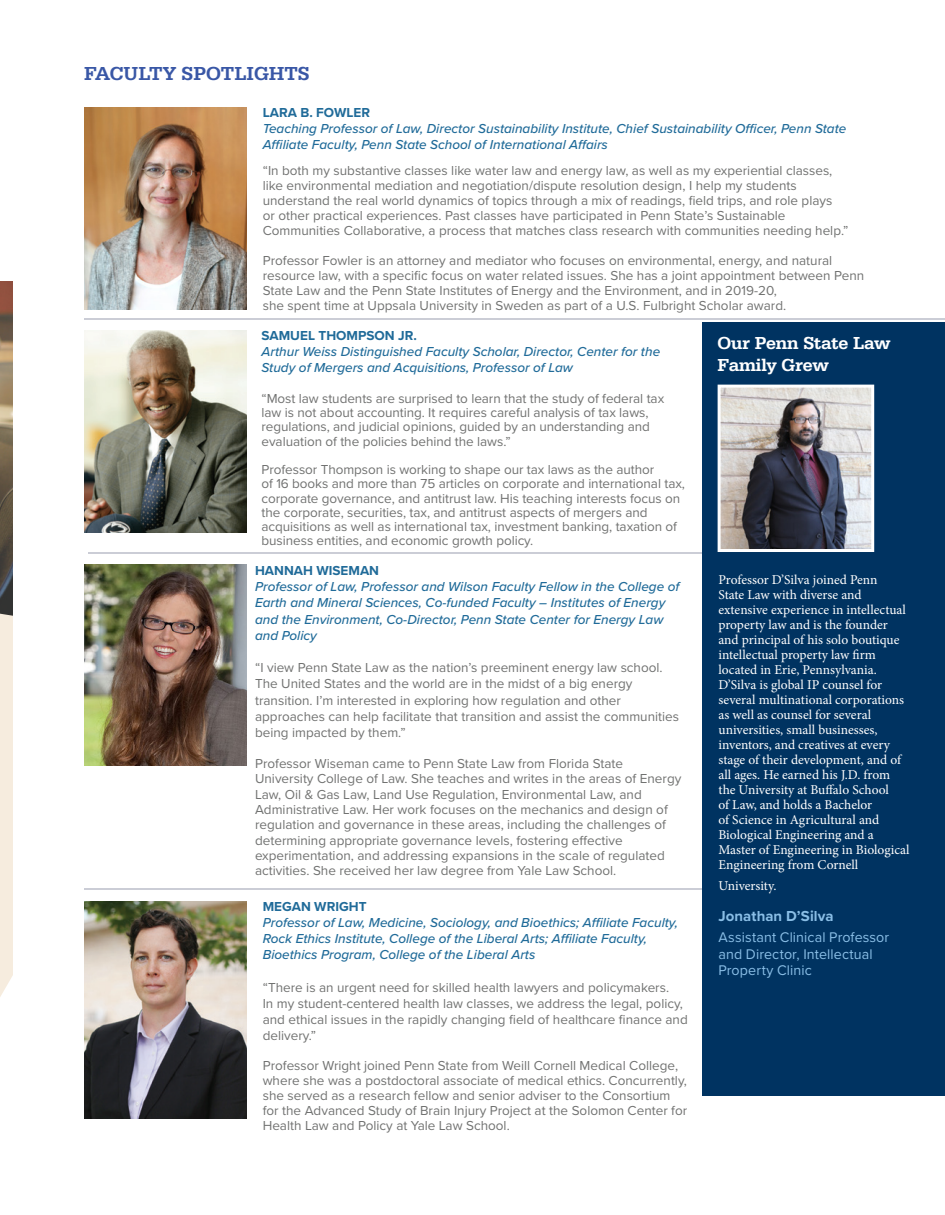
<style>
.page{position:relative;width:945px;height:1215px;background:#fff}
.page>*{position:absolute;margin:0;border:0;box-sizing:border-box;transform-origin:0 0}
.t1{font:500 19.5px "Serifa";color:#3957a6}
.t2{font:500 18px/21.6px "Serifa";letter-spacing:-.005em;color:#fff}
.IBC__Blue_Subhead{font:700 15px "Proxima Nova";letter-spacing:.005em;color:#8abee6}
.IBC__Blue_Subhead-2{font:14.55px/16.5px "Proxima Nova";letter-spacing:.01em;color:#8abee6}
.t3{font:13.5px/15px "Proxima Nova";color:#717271}
.t4{font:italic 500 13.5px/16.2px "Proxima Nova";color:#206b99}
.t5{font:13.5px/15px "Minion Pro";color:#fff}
.t6{font:700 13.5px "Proxima Nova";color:#206b99}
</style>
<div class="page">
<img style="left:0;top:281px;width:13px;height:333px">
<div style="left:0;top:614px;width:13px;height:300px;background:#f6ecde"></div>
<svg style="left:0;top:914px;width:247px;height:205px"></svg>
<div style="left:14px;top:233px;width:114px;height:982px;background:#fff"></div>
<img style="left:84px;top:331px;width:162px;height:201px">
<hr style="left:88px;top:553px;width:857px;height:1px;background:#cbcdd6">
<hr style="left:84px;top:319px;width:861px;height:1px;background:#cbcdd6">
<img style="left:84px;top:901px;width:162px;height:218px">
<hr style="left:84px;top:888px;width:861px;height:1px;background:#cbcdd6">
<div style="left:703px;top:323px;width:242px;height:773px;background:#003361"></div>
<img style="left:722px;top:389px;width:148px;height:159px">
<div style="left:718px;top:385px;width:156px;height:167px;border:3px solid #fff"></div>
<img style="left:85px;top:108px;width:162px;height:202px">
<img style="left:85px;top:564px;width:162px;height:202px">
<p class="t1" style="left:84px;top:62px;width:227px">FACULTY SPOTLIGHTS</p>
<p class="t6" style="left:263px;top:103px;width:109px">LARA B. FOWLER</p>
<p class="t4" style="left:263px;top:120px;width:585px">Teaching Professor of Law, Director Sustainability Institute, Chief Sustainability Officer, Penn State<br>Affiliate Faculty, Penn State School of International Affairs</p>
<p class="t3" style="left:263px;top:162px;width:571px">“In both my substantive classes like water law and energy law, as well as my experiential classes,</p>
<p class="t3" style="left:263px;top:177px;width:536px">like environmental mediation and negotiation/dispute resolution design, I help my students</p>
<p class="t3" style="left:263px;top:192px;width:571px">understand the real world dynamics of topics through a mix of readings, field trips, and role plays</p>
<p class="t3" style="left:263px;top:207px;width:524px">or other practical experiences. Past classes have participated in Penn State’s Sustainable</p>
<p class="t3" style="left:263px;top:222px;width:587px">Communities Collaborative, a process that matches class research with communities needing help.”</p>
<p class="t3" style="left:263px;top:252px;width:571px">Professor Fowler is an attorney and mediator who focuses on environmental, energy, and natural</p>
<p class="t3" style="left:263px;top:267px;width:603px">resource law, with a specific focus on water related issues. She has a joint appointment between Penn<br>State Law and the Penn State Institutes of Energy and the Environment, and in 2019-20,</p>
<p class="t3" style="left:263px;top:297px;width:525px">she spent time at Uppsala University in Sweden as part of a U.S. Fulbright Scholar award.</p>
<p class="t6" style="left:262px;top:325px;width:157px">SAMUEL THOMPSON JR.</p>
<p class="t4" style="left:262px;top:343px;width:400px">Arthur Weiss Distinguished Faculty Scholar, Director, Center for the<br>Study of Mergers and Acquisitions, Professor of Law</p>
<p class="t3" style="left:262px;top:390px;width:404px">“Most law students are surprised to learn that the study of federal tax</p>
<p class="t3" style="left:262px;top:404px;width:388px">law is not about accounting. It requires careful analysis of tax laws,</p>
<p class="t3" style="left:262px;top:419px;width:390px">regulations, and judicial opinions, guided by an understanding and</p>
<p class="t3" style="left:262px;top:433px;width:251px">evaluation of the policies behind the laws.”</p>
<p class="t3" style="left:262px;top:461px;width:394px">Professor Thompson is working to shape our tax laws as the author</p>
<p class="t3" style="left:262px;top:476px;width:425px;line-height:14.2px">of 16 books and more than 75 articles on corporate and international tax, corporate governance, and antitrust law. His teaching interests focus on the corporate, securities, tax, and antitrust aspects of mergers and</p>
<p class="t3" style="left:262px;top:519px;width:417px;line-height:14.2px">acquisitions as well as international tax, investment banking, taxation of business entities, and economic growth policy.</p>
<p class="t2" style="left:718px;top:332px;width:175px">Our Penn State Law<br>Family Grew</p>
<p class="t6" style="left:255px;top:561px;width:126px">HANNAH WISEMAN</p>
<p class="t4" style="left:255px;top:578px;width:426px">Professor of Law, Professor and Wilson Faculty Fellow in the College of Earth and Mineral Sciences, Co-funded Faculty – Institutes of Energy and the Environment, Co-Director, Penn State Center for Energy Law and Policy</p>
<p class="t3" style="left:255px;top:659px;width:409px;line-height:16.2px">“I view Penn State Law as the nation’s preeminent energy law school.<br>The United States and the world are in the midst of a big energy</p>
<p class="t3" style="left:255px;top:692px;width:367px">transition. I’m interested in exploring how regulation and other</p>
<p class="t3" style="left:255px;top:708px;width:425px;line-height:16.2px">approaches can help facilitate that transition and assist the communities being impacted by them.”</p>
<p class="t3" style="left:255px;top:755px;width:369px">Professor Wiseman came to Penn State Law from Florida State</p>
<p class="t3" style="left:255px;top:770px;width:428px;line-height:15.5px">University College of Law. She teaches and writes in the areas of Energy Law, Oil &amp; Gas Law, Land Use Regulation, Environmental Law, and Administrative Law. Her work focuses on the mechanics and design of regulation and governance in these areas, including the challenges of determining appropriate governance levels, fostering effective</p>
<p class="t3" style="left:255px;top:847px;width:411px">experimentation, and addressing expansions in the scale of regulated activities. She received her law degree from Yale Law School.</p>
<p class="t6" style="left:263px;top:896px;width:105px">MEGAN WRIGHT</p>
<p class="t4" style="left:263px;top:914px;width:417px">Professor of Law, Medicine, Sociology, and Bioethics; Affiliate Faculty,<br>Rock Ethics Institute, College of the Liberal Arts; Affiliate Faculty,<br>Bioethics Program, College of the Liberal Arts</p>
<p class="t3" style="left:263px;top:978px;width:427px;line-height:16.2px">“There is an urgent need for skilled health lawyers and policymakers.<br>In my student-centered health law classes, we address the legal, policy, and ethical issues in the rapidly changing field of healthcare finance and delivery.”</p>
<p class="t3" style="left:263px;top:1058px;width:426px">Professor Wright joined Penn State from Weill Cornell Medical College, where she was a postdoctoral associate of medical ethics. Concurrently, she served as a research fellow and senior adviser to the Consortium for the Advanced Study of Brain Injury Project at the Solomon Center for Health Law and Policy at Yale Law School.</p>
<p class="t5" style="left:718px;top:572px;width:193px">Professor D’Silva joined Penn<br>State Law with diverse and extensive experience in intellectual property law and is the founder and principal of his solo boutique intellectual property law firm located in Erie, Pennsylvania.<br>D’Silva is global IP counsel for several multinational corporations as well as counsel for several universities, small businesses, inventors, and creatives at every stage of their development, and of all ages. He earned his J.D. from the University at Buffalo School<br>of Law, and holds a Bachelor<br>of Science in Agricultural and<br>Biological Engineering and a<br>Master of Engineering in Biological<br>Engineering from Cornell</p>
<p class="t5" style="left:718px;top:878px;width:59px">University.</p>
<p class="IBC__Blue_Subhead" style="left:718px;top:905px;width:117px">Jonathan D’Silva</p>
<p class="IBC__Blue_Subhead-2" style="left:718px;top:928px;width:172px">Assistant Clinical Professor and Director, Intellectual<br>Property Clinic</p>
</div>
